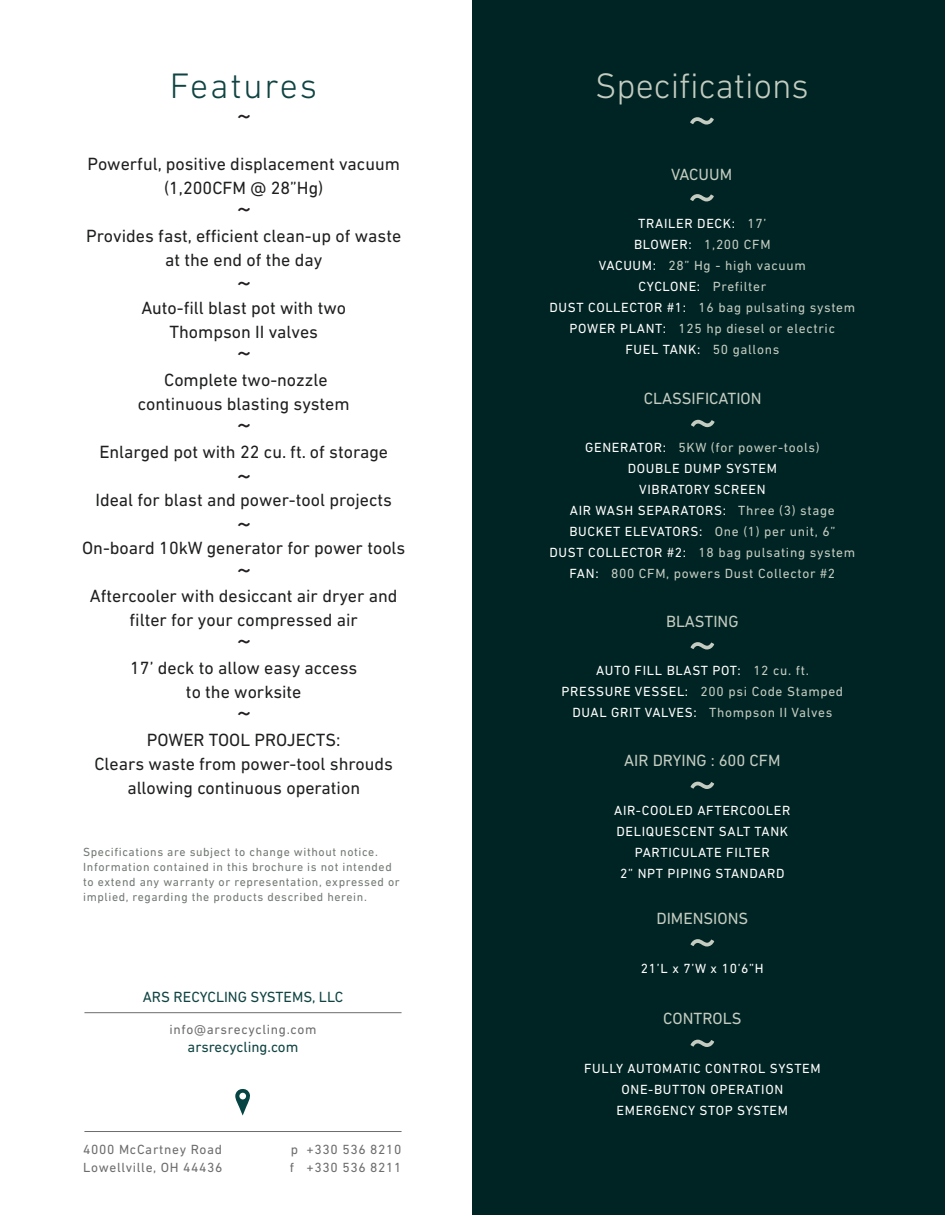
<style>
.page{position:relative;width:945px;height:1215px;background:#fff}
.page>*{position:absolute;margin:0;border:0;box-sizing:border-box;transform-origin:0 0}
.t1{font:54px "DIN Next LT Pro";color:#c4ccc1}
.t2{font:300 36px "DIN Next LT Pro";color:#c4ccc1}
.t3{font:300 36px "DIN Next LT Pro";letter-spacing:.05em;color:#0f4442}
.t4{font:27px/50.4px "DIN Next LT Pro";color:#231f20}
.t5{font:18px/24px "DIN Next LT Pro";color:#1e201e;text-align:center}
.t6{font:16.5px "DIN Next LT Pro";color:#c4ccc1}
.t7{font:15px "DIN Next LT Pro";color:#0f4442}
.t8{font:13.5px/21px "DIN Next LT Pro";letter-spacing:.05em;color:#c4ccc1;text-align:center}
.t9{font:13.5px/21px "DIN Next LT Pro";letter-spacing:.05em;color:#fff;text-align:center}
.t10{font:13.5px/18px "DIN Next LT Pro";letter-spacing:.05em;color:#6d6d6d}
.t11{font:12px/15px "DIN Next LT Pro";letter-spacing:.05em;color:#727973}
.s1{color:#fff}
.s2{color:#c4ccc1}
</style>
<div class="page">
<div style="left:472px;top:0;width:473px;height:1215px;background:#002423"></div>
<svg style="left:235px;top:1089px;width:15px;height:27px"></svg>
<hr style="left:84px;top:1012px;width:318px;height:1px;background:#6d6d6d">
<hr style="left:84px;top:1131px;width:318px;height:1px;background:#6d6d6d">
<h2 class="t3" style="left:170px;top:65px;width:149px">Features</h2>
<h2 class="t2" style="left:595px;top:65px;width:215px">Specifications</h2>
<h3 class="t4" style="left:237px;top:90px;width:16px">~</h3>
<h1 class="t1" style="left:687px;top:86px;width:31px">~</h1>
<p class="t5" style="left:88px;top:151px;width:314px">Powerful, positive displacement vacuum (1,200CFM @ 28”Hg)</p>
<p class="t5" style="left:86px;top:223px;width:317px">Provides fast, efficient clean-up of waste at the end of the day</p>
<p class="t5" style="left:141px;top:295px;width:206px">Auto-fill blast pot with two<br>Thompson II valves</p>
<p class="t5" style="left:138px;top:367px;width:213px">Complete two-nozzle continuous blasting system</p>
<p class="t5" style="left:99px;top:439px;width:290px">Enlarged pot with 22 cu. ft. of storage</p>
<p class="t5" style="left:95px;top:487px;width:298px">Ideal for blast and power-tool projects</p>
<p class="t5" style="left:82px;top:535px;width:325px">On-board 10kW generator for power tools</p>
<p class="t5" style="left:90px;top:583px;width:309px">Aftercooler with desiccant air dryer and filter for your compressed air</p>
<p class="t5" style="left:130px;top:655px;width:229px">17’ deck to allow easy access to the worksite</p>
<p class="t5" style="left:94px;top:727px;width:300px">POWER TOOL PROJECTS:<br>Clears waste from power-tool shrouds allowing continuous operation</p>
<h3 class="t4" style="left:237px;top:183px;width:16px">~</h3>
<h3 class="t4" style="left:237px;top:256px;width:16px">~</h3>
<h3 class="t4" style="left:237px;top:327px;width:16px">~</h3>
<h3 class="t4" style="left:237px;top:399px;width:16px">~ ~</h3>
<h3 class="t4" style="left:237px;top:499px;width:16px;line-height:46.5px">~ ~</h3>
<h3 class="t4" style="left:237px;top:614px;width:16px">~</h3>
<h3 class="t4" style="left:237px;top:686px;width:16px">~</h3>
<p class="t11" style="left:83px;top:844px;width:318px">Specifications are subject to change without notice.<br>Information contained in this brochure is not intended to extend any warranty or representation, expressed or implied, regarding the products described herein.</p>
<p class="t7" style="left:143px;top:988px;width:202px">ARS RECYCLING SYSTEMS, LLC</p>
<p class="t10" style="left:169px;top:1020px;width:149px">info@arsrecycling.com</p>
<p class="t7" style="left:188px;top:1038px;width:112px">arsrecycling.com</p>
<p class="t10" style="left:83px;top:1140px;width:141px">4000 McCartney Road<br>Lowellville, OH 44436</p>
<p class="t10" style="left:290px;top:1140px;width:113px">p +330 536 8210 f +330 536 8211</p>
<p class="t6" style="left:671px;top:165px;width:63px">VACUUM</p>
<h1 class="t1" style="left:687px;top:163px;width:31px">~</h1>
<p class="t8" style="left:549px;top:213px;width:307px"><span class="s1">TRAILER DECK:</span> 17’<br><span class="s1">BLOWER:</span> 1,200 CFM<br><span class="s1">VACUUM:</span> 28” Hg - high vacuum<br><span class="s1">CYCLONE:</span> Prefilter<br><span class="s1">DUST COLLECTOR #1:</span> 16 bag pulsating system<br><span class="s1">POWER PLANT:</span> 125 hp diesel or electric<br><span class="s1">FUEL TANK:</span> 50 gallons</p>
<p class="t6" style="left:644px;top:389px;width:119px">CLASSIFICATION</p>
<h1 class="t1" style="left:688px;top:389px;width:31px">~</h1>
<p class="t8" style="left:549px;top:437px;width:307px"><span class="s1">GENERATOR:</span> 5KW (for power-tools)<br><span class="s1">DOUBLE DUMP SYSTEM<br>VIBRATORY SCREEN<br>AIR WASH SEPARATORS:</span> Three (3) stage<br><span class="s1">BUCKET ELEVATORS:</span> One (1) per unit, 6”<br><span class="s1">DUST COLLECTOR #2:</span> 18 bag pulsating system<br><span class="s1">FAN:</span> 800 CFM, powers Dust Collector #2</p>
<p class="t6" style="left:666px;top:611px;width:74px">BLASTING</p>
<h1 class="t1" style="left:688px;top:611px;width:31px">~</h1>
<p class="t9" style="left:562px;top:660px;width:283px">AUTO FILL BLAST POT: <span class="s2">12 cu. ft.<br></span>PRESSURE VESSEL: <span class="s2">200 psi Code Stamped<br></span>DUAL GRIT VALVES: <span class="s2">Thompson II Valves</span></p>
<p class="t6" style="left:624px;top:751px;width:158px">AIR DRYING : 600 CFM</p>
<h1 class="t1" style="left:688px;top:751px;width:31px">~</h1>
<p class="t9" style="left:614px;top:800px;width:178px">AIR-COOLED AFTERCOOLER<br>DELIQUESCENT SALT TANK<br>PARTICULATE FILTER<br>2” NPT PIPING STANDARD</p>
<p class="t6" style="left:656px;top:908px;width:93px">DIMENSIONS</p>
<h1 class="t1" style="left:688px;top:908px;width:31px">~</h1>
<p class="t9" style="left:641px;top:957px;width:124px">21’L x 7’W x 10’6”H</p>
<p class="t6" style="left:663px;top:1009px;width:80px">CONTROLS</p>
<h1 class="t1" style="left:688px;top:1009px;width:31px">~</h1>
<p class="t9" style="left:584px;top:1058px;width:238px">FULLY AUTOMATIC CONTROL SYSTEM<br>ONE-BUTTON OPERATION<br>EMERGENCY STOP SYSTEM</p>
</div>
